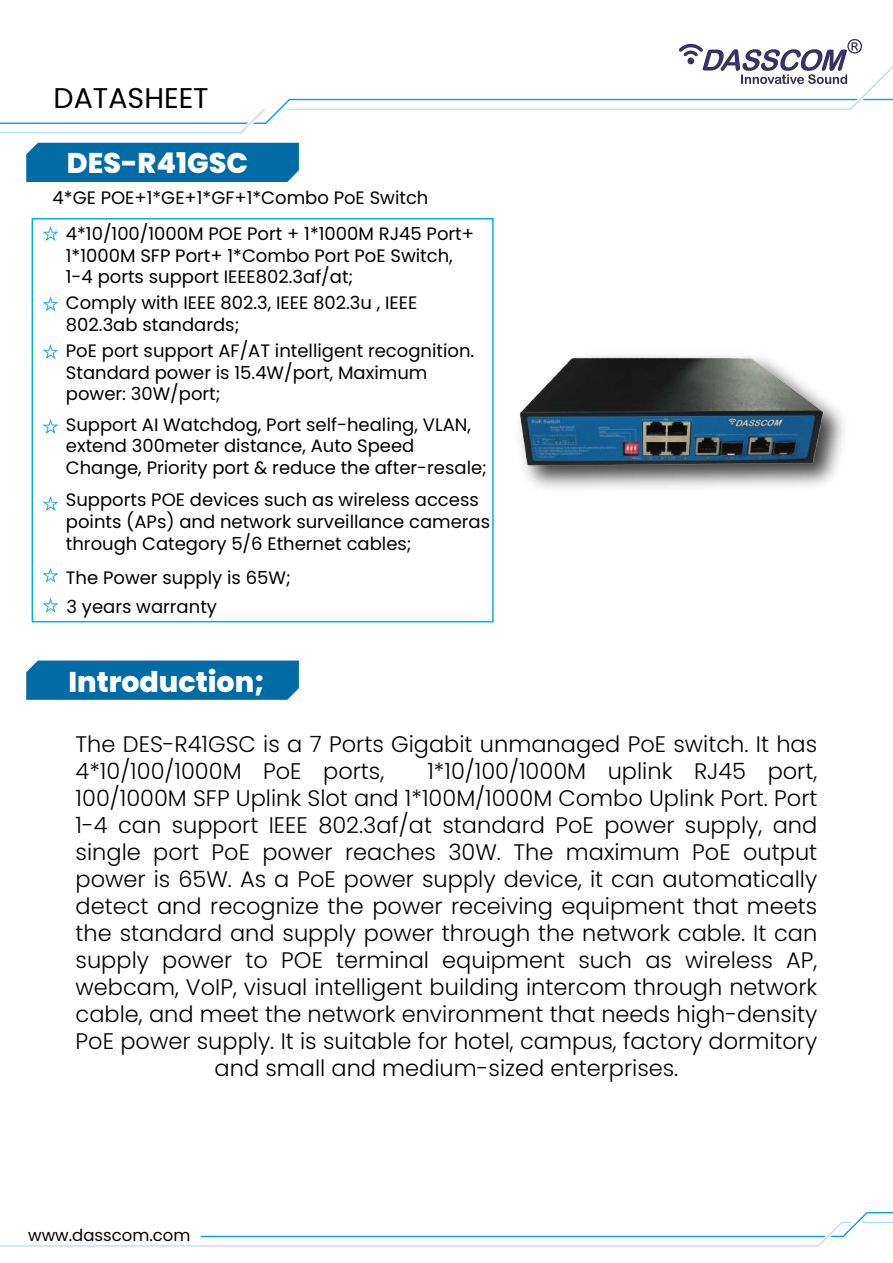
<style>
.page{position:relative;width:893px;height:1263px;background:#fff}
.page>*{position:absolute;margin:0;border:0;box-sizing:border-box;transform-origin:0 0}
.t1{font:800 28.5px "Poppins";color:#fff}
.t2{font:28.5px "Poppins";color:#000}
.t3{font:300 22.5px/27px "Poppins";color:#000}
.t4{font:18px/21.6px "Poppins";color:#000}
.t5{font:16.5px "Poppins";color:#000}
</style>
<div class="page">
<svg style="left:0;top:39px;width:893px;height:95px"></svg>
<svg style="left:0;top:94px;width:893px;height:35px"></svg>
<svg style="left:0;top:1242px;width:823px;height:5px"></svg>
<svg style="left:200px;top:1212px;width:693px;height:30px"></svg>
<div style="left:26px;top:143px;width:273px;height:39px;background:#006ba4"></div>
<div style="left:26px;top:660px;width:273px;height:40px;background:#006ba4"></div>
<div style="left:32px;top:218px;width:462px;height:404px;border:2px solid #00aeef"></div>
<svg style="left:42px;top:227px;width:17px;height:14px"></svg>
<svg style="left:42px;top:297px;width:17px;height:15px"></svg>
<svg style="left:43px;top:345px;width:16px;height:14px"></svg>
<svg style="left:42px;top:419px;width:17px;height:15px"></svg>
<svg style="left:42px;top:497px;width:17px;height:14px"></svg>
<svg style="left:42px;top:568px;width:17px;height:15px"></svg>
<svg style="left:42px;top:598px;width:17px;height:15px"></svg>
<img style="left:530px;top:408px;width:314px;height:80px">
<img style="left:519px;top:355px;width:315px;height:125px">
<p class="t2" style="left:54px;top:82px;width:157px">DATASHEET</p>
<p class="t1" style="left:67px;top:146px;width:183px">DES-R41GSC</p>
<p class="t4" style="left:53px;top:187px;width:377px">4*GE POE+1*GE+1*GF+1*Combo PoE Switch</p>
<p class="t4" style="left:66px;top:223px;width:410px">4*10/100/1000M POE Port + 1*1000M RJ45 Port+<br>1*1000M SFP Port+ 1*Combo Port PoE Switch,<br>1-4 ports support IEEE802.3af/at;</p>
<p class="t4" style="left:66px;top:292px;width:353px">Comply with IEEE 802.3, IEEE 802.3u , IEEE<br>802.3ab standards;</p>
<p class="t4" style="left:66px;top:340px;width:410px">PoE port support AF/AT intelligent recognition.<br>Standard power is 15.4W/port, Maximum power: 30W/port;</p>
<p class="t4" style="left:66px;top:414px;width:423px">Support AI Watchdog, Port self-healing, VLAN, extend 300meter distance, Auto Speed<br>Change, Priority port &amp; reduce the after-resale;</p>
<p class="t4" style="left:66px;top:489px;width:426px">Supports POE devices such as wireless access points (APs) and network surveillance cameras through Category 5/6 Ethernet cables;</p>
<p class="t4" style="left:66px;top:563px;width:226px;line-height:29.2px">The Power supply is 65W;<br>3 years warranty</p>
<p class="t1" style="left:68px;top:666px;width:198px">Introduction;</p>
<p class="t3" style="left:76px;top:731px;width:743px">The DES-R41GSC is a 7 Ports Gigabit unmanaged PoE switch. It has<br>4*10/100/1000M PoE ports,</p>
<p class="t3" style="left:427px;top:758px;width:391px">1*10/100/1000M uplink RJ45 port,</p>
<p class="t3" style="left:76px;top:785px;width:743px">100/1000M SFP Uplink Slot and 1*100M/1000M Combo Uplink Port. Port</p>
<p class="t3" style="left:76px;top:812px;width:743px">1-4 can support IEEE 802.3af/at standard PoE power supply, and</p>
<p class="t3" style="left:76px;top:839px;width:743px">single port PoE power reaches 30W. The maximum PoE output</p>
<p class="t3" style="left:76px;top:866px;width:743px">power is 65W. As a PoE power supply device, it can automatically</p>
<p class="t3" style="left:76px;top:893px;width:743px">detect and recognize the power receiving equipment that meets</p>
<p class="t3" style="left:76px;top:920px;width:743px">the standard and supply power through the network cable. It can</p>
<p class="t3" style="left:76px;top:947px;width:743px">supply power to POE terminal equipment such as wireless AP,</p>
<p class="t3" style="left:76px;top:974px;width:743px">webcam, VoIP, visual intelligent building intercom through network</p>
<p class="t3" style="left:76px;top:1001px;width:743px">cable, and meet the network environment that needs high-density</p>
<p class="t3" style="left:76px;top:1028px;width:743px">PoE power supply. It is suitable for hotel, campus, factory dormitory</p>
<p class="t3" style="left:215px;top:1055px;width:465px">and small and medium-sized enterprises.</p>
<p class="t5" style="left:28px;top:1225px;width:164px">www.dasscom.com</p>
</div>
